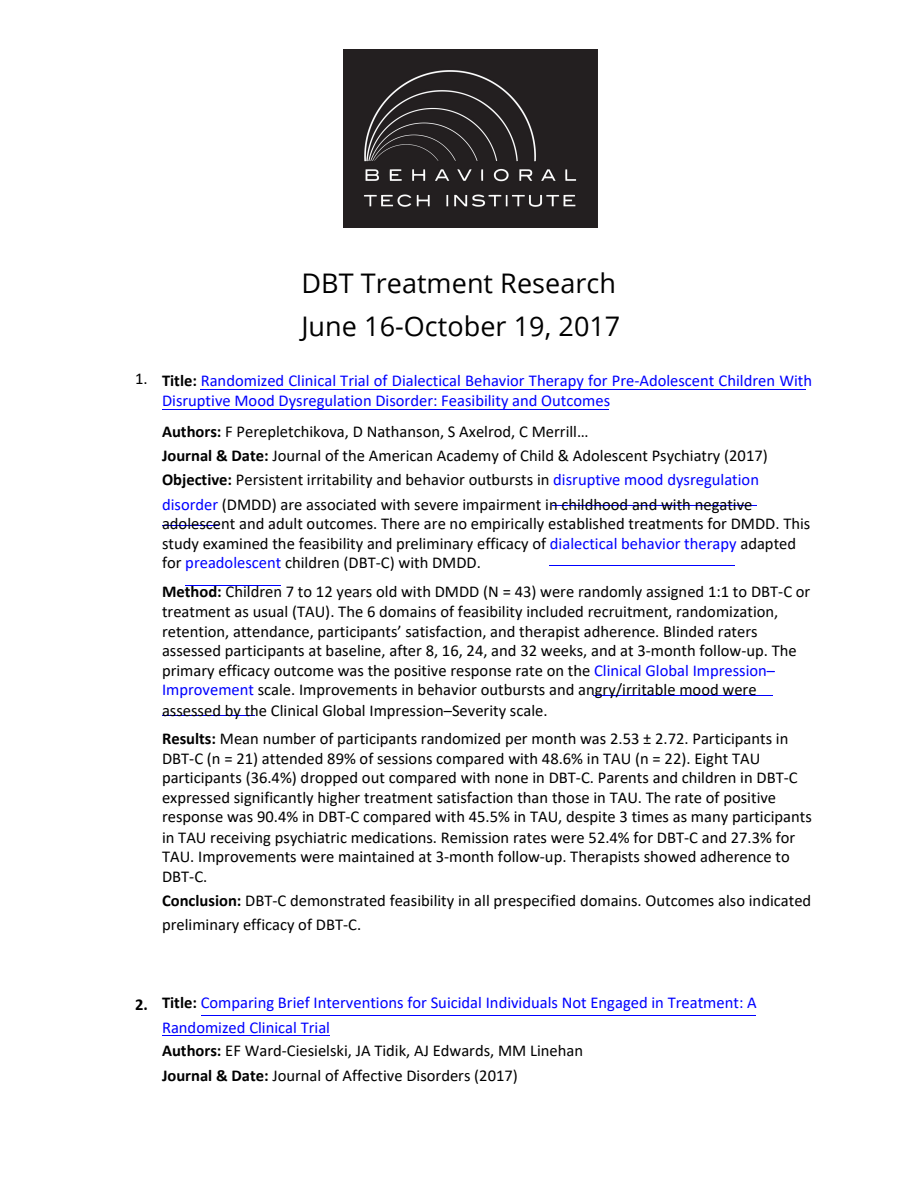
<style>
.page{position:relative;width:918px;height:1188px;background:#fff}
.page>*{position:absolute;margin:0;border:0;box-sizing:border-box;transform-origin:0 0}
.t1{font:27px "Open Sans";color:#000}
.t2{font:16.5px "Calibri";color:#000}
.t3{font:16.5px/20.2px "Calibri";color:#00f}
.t4{font:700 16.5px "Calibri";color:#000}
.s1{font-weight:700;color:#000}
.s2{font-weight:700}
.s3{color:#00f}
</style>
<div class="page">
<hr style="left:162px;top:1036px;width:168px;height:1px;background:#00f">
<hr style="left:162px;top:715px;width:92px;height:1px;background:#00f">
<hr style="left:162px;top:525px;width:56px;height:1px;background:#00f">
<hr style="left:185px;top:585px;width:96px;height:1px;background:#00f">
<hr style="left:162px;top:409px;width:447px;height:1px;background:#00f">
<hr style="left:201px;top:389px;width:605px;height:1px;background:#00f">
<hr style="left:201px;top:1015px;width:554px;height:1px;background:#00f">
<hr style="left:549px;top:565px;width:186px;height:1px;background:#00f">
<hr style="left:552px;top:505px;width:205px;height:1px;background:#00f">
<hr style="left:593px;top:695px;width:180px;height:1px;background:#00f">
<img style="left:343px;top:50px;width:255px;height:177px">
<p class="t2" style="left:135px;top:372px;width:14px">1.</p>
<p class="t1" style="left:301px;top:264px;width:316px">DBT Treatment Research</p>
<p class="t1" style="left:301px;top:307px;width:321px">June 16-October 19, 2017</p>
<p class="t3" style="left:162px;top:372px;width:652px"><span class="s1">Title:</span> Randomized Clinical Trial of Dialectical Behavior Therapy for Pre-Adolescent Children With<br>Disruptive Mood Dysregulation Disorder: Feasibility and Outcomes</p>
<p class="t2" style="left:162px;top:424px;width:428px"><span class="s2">Authors:</span> F Perepletchikova, D Nathanson, S Axelrod, C Merrill…</p>
<p class="t2" style="left:162px;top:449px;width:607px"><span class="s2">Journal &amp; Date:</span> Journal of the American Academy of Child &amp; Adolescent Psychiatry (2017)</p>
<p class="t2" style="left:162px;top:473px;width:599px"><span class="s2">Objective:</span> Persistent irritability and behavior outbursts in <span class="s3">disruptive mood dysregulation</span></p>
<p class="t2" style="left:162px;top:497px;width:592px"><span class="s3">disorder</span> (DMDD) are associated with severe impairment in childhood and with negative</p>
<p class="t2" style="left:162px;top:516px;width:650px">adolescent and adult outcomes. There are no empirically established treatments for DMDD. This</p>
<p class="t2" style="left:162px;top:537px;width:636px">study examined the feasibility and preliminary efficacy of <span class="s3">dialectical behavior therapy</span> adapted</p>
<p class="t2" style="left:162px;top:556px;width:320px">for <span class="s3">preadolescent</span> children (DBT-C) with DMDD.</p>
<p class="t2" style="left:162px;top:585px;width:650px"><span class="s2">Method:</span> Children 7 to 12 years old with DMDD (N = 43) were randomly assigned 1:1 to DBT-C or</p>
<p class="t2" style="left:162px;top:604px;width:618px">treatment as usual (TAU). The 6 domains of feasibility included recruitment, randomization,</p>
<p class="t2" style="left:162px;top:624px;width:597px">retention, attendance, participants’ satisfaction, and therapist adherence. Blinded raters</p>
<p class="t2" style="left:162px;top:644px;width:636px">assessed participants at baseline, after 8, 16, 24, and 32 weeks, and at 3-month follow-up. The</p>
<p class="t2" style="left:162px;top:664px;width:615px">primary efficacy outcome was the positive response rate on the <span class="s3">Clinical Global Impression–</span></p>
<p class="t2" style="left:162px;top:683px;width:596px"><span class="s3">Improvement</span> scale. Improvements in behavior outbursts and angry/irritable mood were</p>
<p class="t2" style="left:162px;top:703px;width:387px">assessed by the Clinical Global Impression–Severity scale.</p>
<p class="t2" style="left:162px;top:731px;width:628px"><span class="s2">Results:</span> Mean number of participants randomized per month was 2.53 ± 2.72. Participants in</p>
<p class="t2" style="left:162px;top:752px;width:600px">DBT-C (n = 21) attended 89% of sessions compared with 48.6% in TAU (n = 22). Eight TAU</p>
<p class="t2" style="left:162px;top:771px;width:637px">participants (36.4%) dropped out compared with none in DBT-C. Parents and children in DBT-C</p>
<p class="t2" style="left:162px;top:791px;width:616px">expressed significantly higher treatment satisfaction than those in TAU. The rate of positive</p>
<p class="t2" style="left:162px;top:810px;width:651px">response was 90.4% in DBT-C compared with 45.5% in TAU, despite 3 times as many participants</p>
<p class="t2" style="left:162px;top:830px;width:635px">in TAU receiving psychiatric medications. Remission rates were 52.4% for DBT-C and 27.3% for</p>
<p class="t2" style="left:162px;top:849px;width:629px">TAU. Improvements were maintained at 3-month follow-up. Therapists showed adherence to</p>
<p class="t2" style="left:162px;top:870px;width:47px">DBT-C.</p>
<p class="t2" style="left:162px;top:893px;width:651px"><span class="s2">Conclusion:</span> DBT-C demonstrated feasibility in all prespecified domains. Outcomes also indicated</p>
<p class="t2" style="left:162px;top:918px;width:201px">preliminary efficacy of DBT-C.</p>
<p class="t4" style="left:135px;top:998px;width:14px">2.</p>
<p class="t3" style="left:162px;top:994px;width:596px"><span class="s1">Title:</span> Comparing Brief Interventions for Suicidal Individuals Not Engaged in Treatment: A</p>
<p class="t3" style="left:162px;top:1019px;width:170px">Randomized Clinical Trial</p>
<p class="t2" style="left:162px;top:1044px;width:423px"><span class="s2">Authors:</span> EF Ward-Ciesielski, JA Tidik, AJ Edwards, MM Linehan</p>
<p class="t2" style="left:162px;top:1069px;width:357px"><span class="s2">Journal &amp; Date:</span> Journal of Affective Disorders (2017)</p>
</div>
